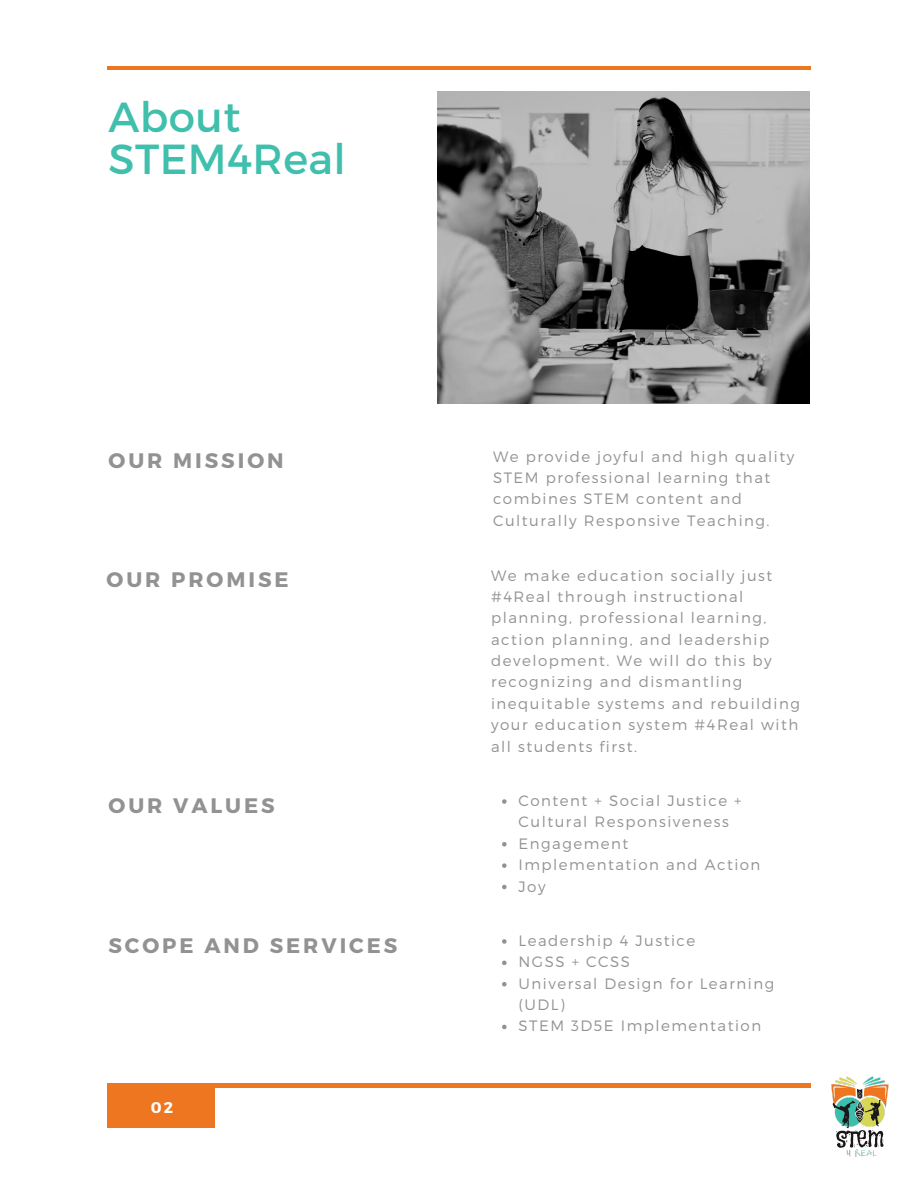
<style>
.page{position:relative;width:918px;height:1188px;background:#fff}
.page>*{position:absolute;margin:0;border:0;box-sizing:border-box;transform-origin:0 0}
.t1{font:42px/41.7px "Montserrat";letter-spacing:.01em;color:#3fbfac}
.t2{font:700 21px "Montserrat";letter-spacing:.14em;color:#929292}
.t3{font:700 15.6px "Montserrat";color:#fff}
.t4{font:300 15px/21.3px "Montserrat";letter-spacing:.1em;color:#929292}
</style>
<div class="page">
<hr style="left:107px;top:67px;width:703px;height:3px;background:#ee7621">
<div style="left:107px;top:1084px;width:108px;height:44px;background:#ee7621"></div>
<hr style="left:107px;top:1084px;width:703px;height:3px;background:#ee7621">
<img style="left:437px;top:92px;width:373px;height:311px">
<img style="left:831px;top:1076px;width:58px;height:81px">
<svg style="left:502px;top:799px;width:5px;height:5px"></svg>
<svg style="left:502px;top:842px;width:5px;height:5px"></svg>
<svg style="left:502px;top:863px;width:5px;height:5px"></svg>
<svg style="left:502px;top:885px;width:5px;height:4px"></svg>
<svg style="left:502px;top:939px;width:5px;height:5px"></svg>
<svg style="left:502px;top:961px;width:5px;height:4px"></svg>
<svg style="left:502px;top:982px;width:5px;height:4px"></svg>
<svg style="left:502px;top:1025px;width:5px;height:4px"></svg>
<p class="t1" style="left:109px;top:94px;width:239px">About<br>STEM4Real</p>
<p class="t2" style="left:109px;top:447px;width:177px">OUR MISSION</p>
<p class="t4" style="left:493px;top:445px;width:303px">We provide joyful and high quality<br>STEM professional learning that combines STEM content and<br>Culturally Responsive Teaching.</p>
<p class="t2" style="left:107px;top:566px;width:184px">OUR PROMISE</p>
<p class="t4" style="left:491px;top:564px;width:310px">We make education socially just #4Real through instructional planning, professional learning, action planning, and leadership development. We will do this by recognizing and dismantling inequitable systems and rebuilding your education system #4Real with all students first.</p>
<p class="t2" style="left:109px;top:791px;width:168px">OUR VALUES</p>
<p class="t4" style="left:519px;top:789px;width:225px">Content + Social Justice +<br>Cultural Responsiveness</p>
<p class="t4" style="left:519px;top:832px;width:111px">Engagement</p>
<p class="t4" style="left:519px;top:853px;width:243px">Implementation and Action</p>
<p class="t4" style="left:519px;top:875px;width:29px">Joy</p>
<p class="t2" style="left:109px;top:931px;width:290px">SCOPE AND SERVICES</p>
<p class="t4" style="left:519px;top:929px;width:178px">Leadership 4 Justice</p>
<p class="t4" style="left:519px;top:951px;width:113px">NGSS + CCSS</p>
<p class="t4" style="left:519px;top:972px;width:257px">Universal Design for Learning (UDL)</p>
<p class="t4" style="left:519px;top:1015px;width:244px">STEM 3D5E Implementation</p>
<p class="t3" style="left:151px;top:1097px;width:24px">02</p>
</div>
